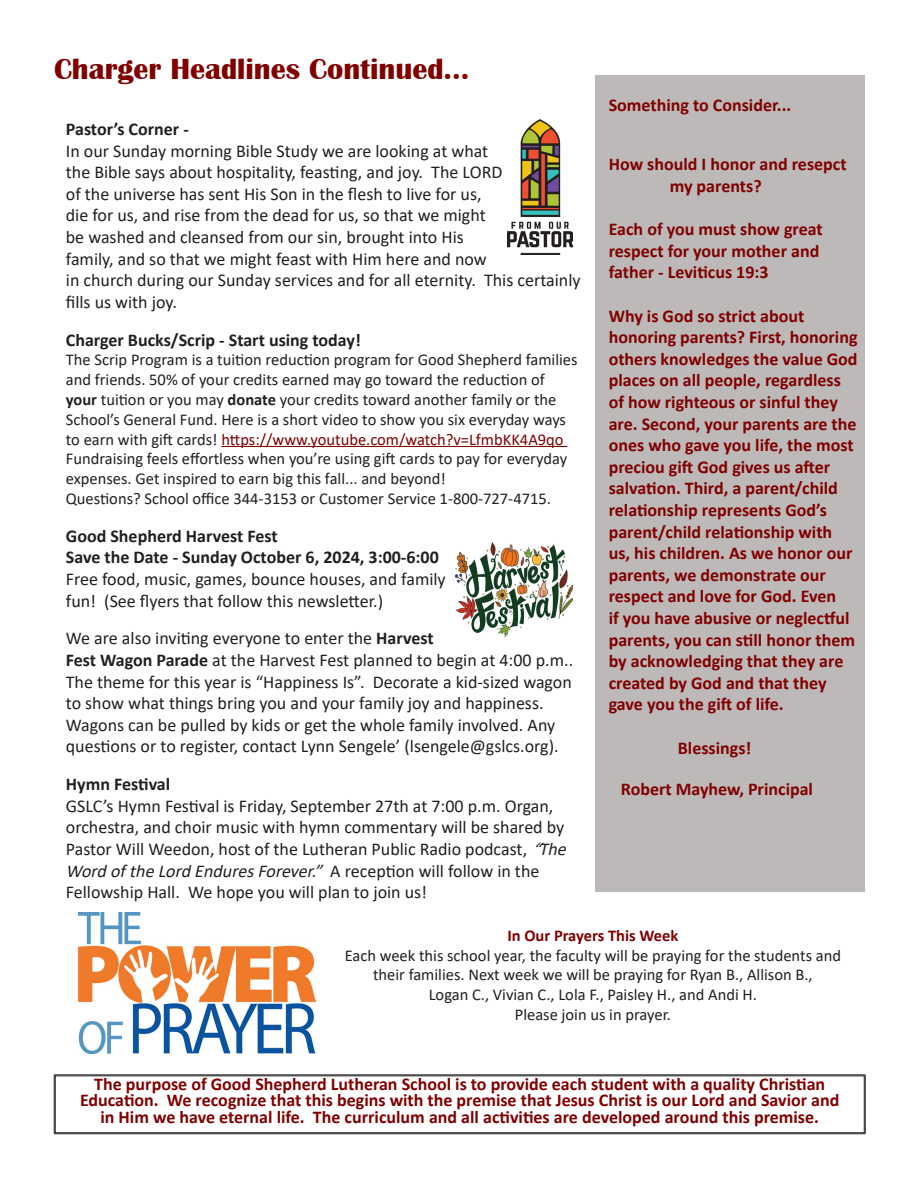
<style>
.page{position:relative;width:918px;height:1188px;background:#fff}
.page>*{position:absolute;margin:0;border:0;box-sizing:border-box;transform-origin:0 0}
.t1{font:700 30px "Britannic";color:#800000}
.t2{font:18px/21.6px "Calibri";color:#231f20}
.t3{font:700 18px/21.6px "Calibri";color:#800000}
.t4{font:700 18px "Calibri";color:#231f20}
.t5{font:16.5px/19.8px "Calibri";color:#231f20}
.s1{font-weight:700}
.s2{color:#800000}
.s3{font-style:italic}
.s4{font-weight:700;color:#800000}
</style>
<div class="page">
<div style="left:595px;top:76px;width:270px;height:816px;background:#bdb9b9"></div>
<div style="left:54px;top:1075px;width:811px;height:59px;border:1px solid #231f20"></div>
<div style="left:55px;top:1076px;width:810px;height:57px;border:1px solid #231f20"></div>
<hr style="left:221px;top:446px;width:346px;height:1px;background:#800000">
<img style="left:508px;top:120px;width:65px;height:135px">
<img style="left:79px;top:913px;width:236px;height:141px">
<img style="left:456px;top:542px;width:117px;height:94px">
<p class="t1" style="left:54px;top:52px;width:417px">Charger Headlines Continued...</p>
<p class="t3" style="left:609px;top:94px;width:184px">Something to Consider...</p>
<p class="t2" style="left:66px;top:118px;width:516px"><span class="s1">Pastor’s Corner -<br></span>In our Sunday morning Bible Study we are looking at what<br>the Bible says about hospitality, feasting, and joy. The LORD<br>of the universe has sent His Son in the flesh to live for us,<br>die for us, and rise from the dead for us, so that we might<br>be washed and cleansed from our sin, brought into His<br>family, and so that we might feast with Him here and now<br>in church during our Sunday services and for all eternity. This certainly fills us with joy.</p>
<p class="t4" style="left:66px;top:327px;width:297px">Charger Bucks/Scrip - Start using today!</p>
<p class="t5" style="left:66px;top:350px;width:513px">The Scrip Program is a tuition reduction program for Good Shepherd families and friends. 50% of your credits earned may go toward the reduction of <span class="s1">your</span> tuition or you may <span class="s1">donate</span> your credits toward another family or the School’s General Fund. Here is a short video to show you six everyday ways to earn with gift cards! <span class="s2">https://www.youtube.com/watch?v=LfmbKK4A9qo </span>Fundraising feels effortless when you’re using gift cards to pay for everyday expenses. Get inspired to earn big this fall... and beyond!<br>Questions? School office 344-3153 or Customer Service 1-800-727-4715.</p>
<p class="t2" style="left:66px;top:525px;width:381px"><span class="s1">Good Shepherd Harvest Fest<br>Save the Date - Sunday October 6, 2024, 3:00-6:00<br></span>Free food, music, games, bounce houses, and family fun! (See flyers that follow this newsletter.)</p>
<p class="t2" style="left:66px;top:627px;width:509px">We are also inviting everyone to enter the <span class="s1">Harvest<br>Fest Wagon Parade</span> at the Harvest Fest planned to begin at 4:00 p.m..<br>The theme for this year is “Happiness Is”. Decorate a kid-sized wagon to show what things bring you and your family joy and happiness.<br>Wagons can be pulled by kids or get the whole family involved. Any questions or to register, contact Lynn Sengele’ (lsengele@gslcs.org).</p>
<p class="t2" style="left:66px;top:773px;width:507px"><span class="s1">Hymn Festival<br></span>GSLC’s Hymn Festival is Friday, September 27th at 7:00 p.m. Organ, orchestra, and choir music with hymn commentary will be shared by Pastor Will Weedon, host of the Lutheran Public Radio podcast, <span class="s3">“The WordoftheLordEnduresForever.”</span> A r e c e p ti o n w i l l fo l l o w i n t h e Fellowship Hall. We hope you will plan to join us!</p>
<p class="t5" style="left:345px;top:925px;width:498px;text-align:center"><span class="s4">In Our Prayers This Week<br></span>Each week this school year, the faculty will be praying for the students and their families. Next week we will be praying for Ryan B., Allison B.,</p>
<p class="t5" style="left:429px;top:984px;width:330px">Logan C., Vivian C., Lola F., Paisley H., and Andi H.</p>
<p class="t5" style="left:515px;top:1004px;width:158px">Please join us in prayer.</p>
<p class="t3" style="left:609px;top:153px;width:240px">How should I honor and resepct</p>
<p class="t3" style="left:670px;top:175px;width:93px">my parents?</p>
<p class="t3" style="left:609px;top:218px;width:216px">Each of you must show great respect for your mother and father - Leviticus 19:3</p>
<p class="t3" style="left:609px;top:305px;width:250px">Why is God so strict about honoring parents? First, honoring others knowledges the value God places on all people, regardless of how righteous or sinful they are. Second, your parents are the ones who gave you life, the most preciou gift God gives us after salvation. Third, a parent/child relationship represents God’s parent/child relationship with us, his children. As we honor our parents, we demonstrate our respect and love for God. Even<br>if you have abusive or neglectful parents, you can still honor them by acknowledging that they are created by God and that they gave you the gift of life.</p>
<p class="t3" style="left:678px;top:737px;width:75px">Blessings!</p>
<p class="t3" style="left:621px;top:778px;width:194px">Robert Mayhew, Principal</p>
<p class="t3" style="left:80px;top:1075px;width:761px;line-height:16.5px;text-align:center">The purpose of Good Shepherd Lutheran School is to provide each student with a quality Christian<br>Education. We recognize that this begins with the premise that Jesus Christ is our Lord and Savior and in Him we have eternal life. The curriculum and all activities are developed around this premise.</p>
</div>
